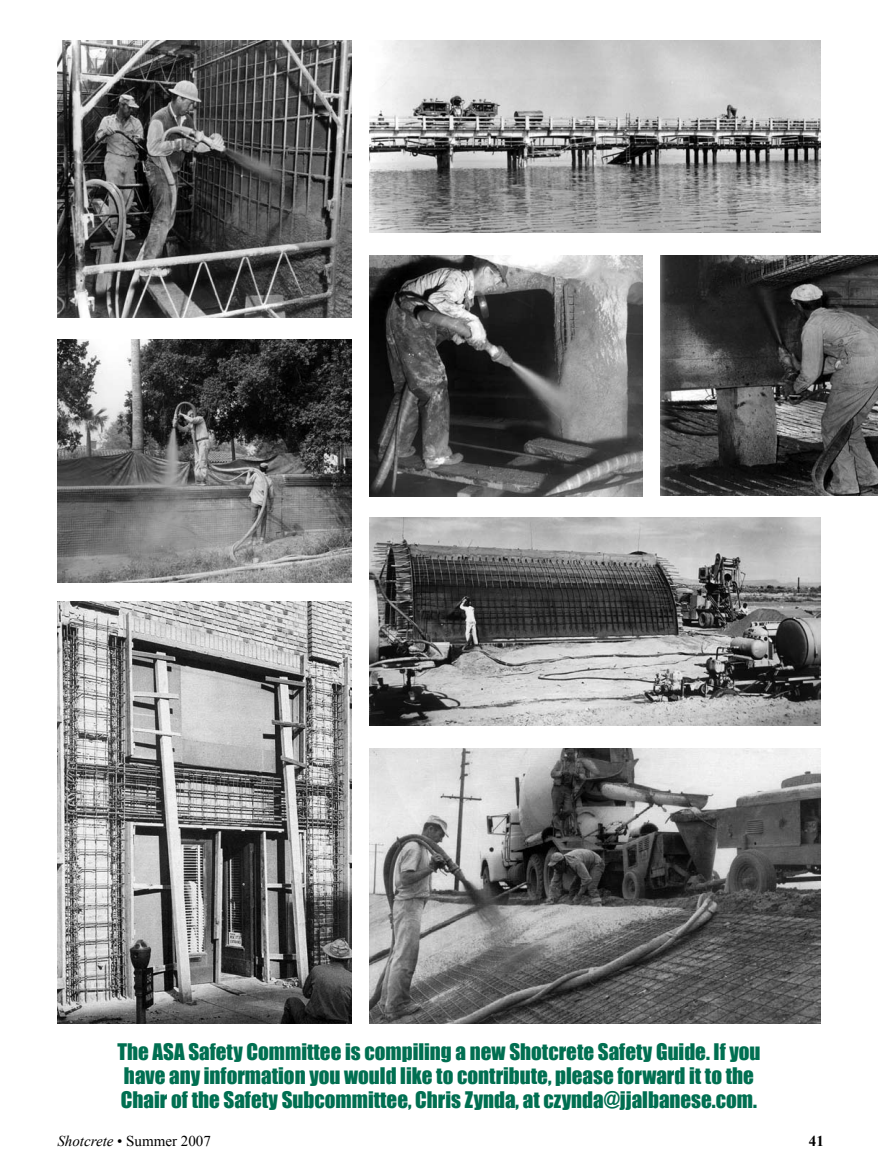
<style>
.page{position:relative;width:878px;height:1175px;background:#fff}
.page>*{position:absolute;margin:0;border:0;box-sizing:border-box;transform-origin:0 0}
.t1{font:21px/24px "Impact";color:#006f51}
.t2{font:15px "Times New Roman";color:#000}
.t3{font:700 15px "Times New Roman";color:#000}
.s1{font-style:italic}
</style>
<div class="page">
<img style="left:370px;top:255px;width:272px;height:241px">
<img style="left:57px;top:40px;width:295px;height:278px">
<img style="left:370px;top:40px;width:450px;height:192px">
<img style="left:660px;top:255px;width:218px;height:241px">
<img style="left:57px;top:601px;width:295px;height:422px">
<img style="left:370px;top:748px;width:450px;height:275px">
<img style="left:370px;top:518px;width:450px;height:207px">
<img style="left:57px;top:339px;width:295px;height:243px">
<p class="t1" style="left:117px;top:1038px;width:644px">The ASA Safety Committee is compiling a new Shotcrete Safety Guide. If you have any information you would like to contribute, please forward it to the<br>Chair of the Safety Subcommittee, Chris Zynda, at czynda@jjalbanese.com.</p>
<p class="t2" style="left:57px;top:1130px;width:155px"><span class="s1">Shotcrete</span> • Summer 2007</p>
<p class="t3" style="left:808px;top:1130px;width:16px">41</p>
</div>
